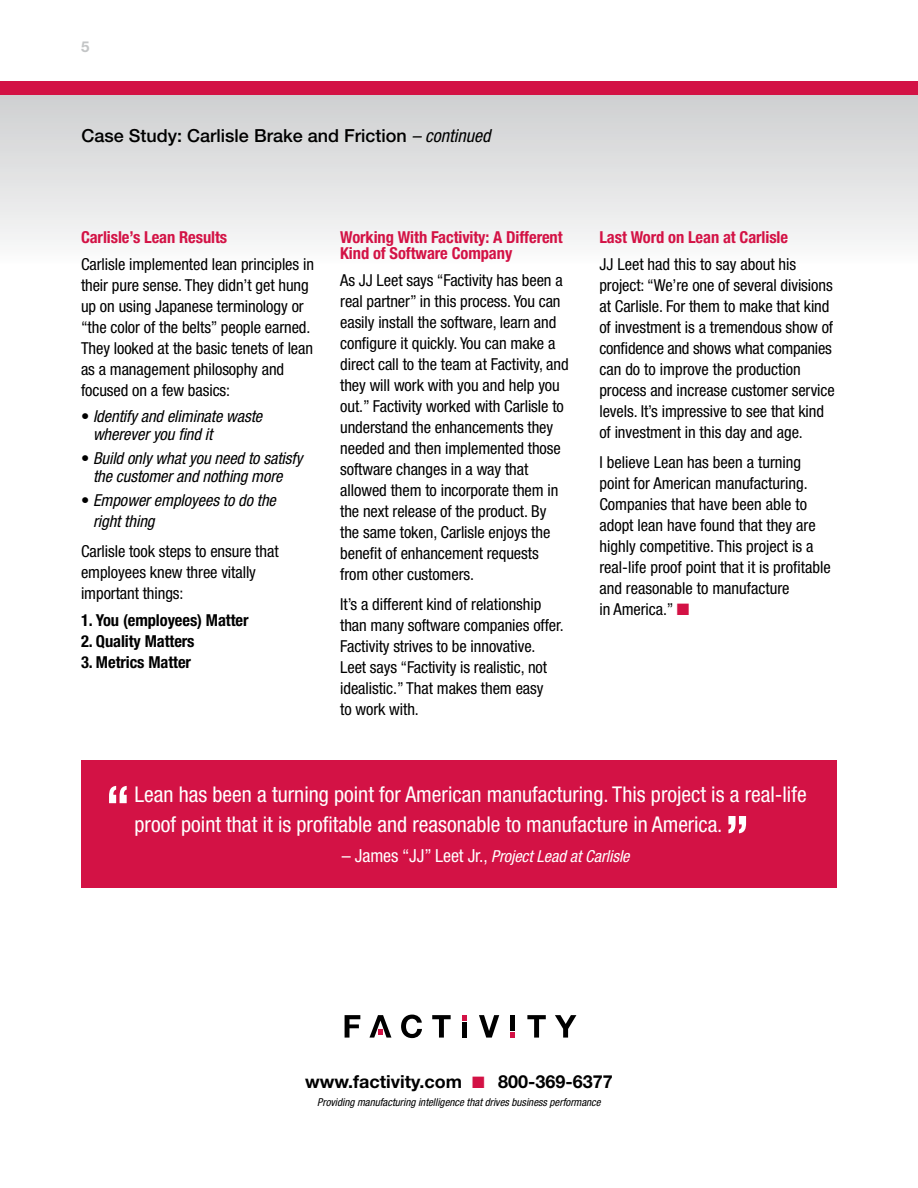
<style>
.page{position:relative;width:918px;height:1188px;background:#fff}
.page>*{position:absolute;margin:0;border:0;box-sizing:border-box;transform-origin:0 0}
.t1{font:700 condensed 54px "Helvetica Neue LT Std";color:#fff}
.t2{font:condensed 21.75px/30px "Helvetica Neue LT Std";color:#fff}
.t3{font:500 18px "Helvetica Neue LT Std";color:#000}
.t4{font:700 18px "Helvetica Neue LT Std";color:#000}
.t5{font:condensed 16.5px/21px "Helvetica Neue LT Std";letter-spacing:-.005em;color:#000}
.t6{font:italic condensed 16.5px/18px "Helvetica Neue LT Std";letter-spacing:-.005em;color:#000}
.t7{font:700 condensed 16.5px/16.5px "Helvetica Neue LT Std";letter-spacing:-.005em;color:#d31245}
.t8{font:700 condensed 16.5px "Helvetica Neue LT Std";letter-spacing:-.005em;color:#000}
.t9{font:italic condensed 16.5px "Helvetica Neue LT Std";letter-spacing:-.005em;color:#fff}
.t10{font:700 15px "Helvetica Neue LT Std";color:#c3c5c6}
.t11{font:italic condensed 10.8px "Helvetica Neue LT Std";color:#000}
.s1{font-weight:400;font-style:italic;font-stretch:condensed}
.s2{font-style:normal}
.s3{color:#d31245}
.s4{font-style:normal;font-size:18px}
</style>
<div class="page">
<div style="left:0;top:96px;width:918px;height:169px;background:linear-gradient(to bottom,#cecfd0,#fbfbfb)"></div>
<svg style="left:345px;top:1015px;width:15px;height:23px"></svg>
<svg style="left:401px;top:1015px;width:21px;height:23px"></svg>
<svg style="left:432px;top:1015px;width:19px;height:23px"></svg>
<div style="left:462px;top:1022px;width:5px;height:16px;background:#000"></div>
<svg style="left:479px;top:1015px;width:20px;height:23px"></svg>
<div style="left:510px;top:1015px;width:5px;height:16px;background:#000"></div>
<svg style="left:527px;top:1015px;width:19px;height:23px"></svg>
<svg style="left:555px;top:1015px;width:21px;height:23px"></svg>
<svg style="left:462px;top:1015px;width:5px;height:5px"></svg>
<svg style="left:510px;top:1032px;width:5px;height:5px"></svg>
<svg style="left:369px;top:1015px;width:22px;height:23px"></svg>
<div style="left:0;top:81px;width:918px;height:14px;background:#d31245"></div>
<div style="left:81px;top:761px;width:756px;height:127px;background:#d31245"></div>
<p class="t10" style="left:81px;top:37px;width:10px">5</p>
<p class="t3" style="left:82px;top:125px;width:410px">Case Study: Carlisle Brake and Friction <span class="s1">– continued</span></p>
<p class="t7" style="left:81px;top:229px;width:148px">Carlisle’s Lean Results</p>
<p class="t5" style="left:81px;top:254px;width:234px">Carlisle implemented lean principles in their pure sense. They didn’t get hung up on using Japanese terminology or “the color of the belts” people earned.<br>They looked at the basic tenets of lean as a management philosophy and focused on a few basics:</p>
<p class="t6" style="left:93px;top:407px;width:171px;text-indent:-12px"><span class="s2">•</span> Identify and eliminate waste wherever you find it</p>
<p class="t6" style="left:81px;top:449px;width:223px;text-align:center"><span class="s2">•</span> Build only what you need to satisfy the customer and nothing more</p>
<p class="t6" style="left:93px;top:490px;width:184px;line-height:21px;text-indent:-12px"><span class="s2">•</span> Empower employees to do the right thing</p>
<p class="t5" style="left:81px;top:540px;width:199px">Carlisle took steps to ensure that employees knew three vitally important things:</p>
<p class="t8" style="left:81px;top:610px;width:169px">1. You (employees) Matter</p>
<p class="t8" style="left:81px;top:631px;width:115px">2. Quality Matters</p>
<p class="t8" style="left:81px;top:652px;width:112px">3. Metrics Matter</p>
<p class="t7" style="left:340px;top:229px;width:224px">Working With Factivity: A Different<br>Kind of Software Company</p>
<p class="t5" style="left:340px;top:270px;width:230px">As JJ Leet says “Factivity has been a real partner” in this process. You can easily install the software, learn and configure it quickly. You can make a direct call to the team at Factivity, and they will work with you and help you out.” Factivity worked with Carlisle to understand the enhancements they needed and then implemented those software changes in a way that allowed them to incorporate them in the next release of the product. By the same token, Carlisle enjoys the benefit of enhancement requests from other customers.</p>
<p class="t5" style="left:340px;top:594px;width:225px">It’s a different kind of relationship than many software companies offer.<br>Factivity strives to be innovative.<br>Leet says “Factivity is realistic, not idealistic.” That makes them easy<br>to work with.</p>
<p class="t7" style="left:599px;top:229px;width:190px">Last Word on Lean at Carlisle</p>
<p class="t5" style="left:599px;top:253px;width:237px">JJ Leet had this to say about his project: “We’re one of several divisions at Carlisle. For them to make that kind of investment is a tremendous show of confidence and shows what companies can do to improve the production process and increase customer service levels. It’s impressive to see that kind of investment in this day and age.</p>
<p class="t5" style="left:599px;top:452px;width:233px">I believe Lean has been a turning point for American manufacturing.<br>Companies that have been able to adopt lean have found that they are highly competitive. This project is a real-life proof point that it is profitable and reasonable to manufacture<br>in America.” <span class="s3">■</span></p>
<h1 class="t1" style="left:105px;top:773px;width:27px">“</h1>
<h2 class="t2" style="left:135px;top:779px;width:674px">Lean has been a turning point for American manufacturing. This project is a real-life proof point that it is profitable and reasonable to manufacture in America.</h2>
<p class="t9" style="left:342px;top:847px;width:289px"><span class="s4">– James “JJ” Leet Jr.,</span> Project Lead at Carlisle</p>
<h1 class="t1" style="left:750px;top:847px;width:27px;rotate:-180deg">“</h1>
<p class="t4" style="left:305px;top:1071px;width:309px">www.factivity.com <span class="s3">■</span> 800-369-6377</p>
<p class="t11" style="left:317px;top:1096px;width:285px">Providing manufacturing intelligence that drives business performance</p>
</div>
